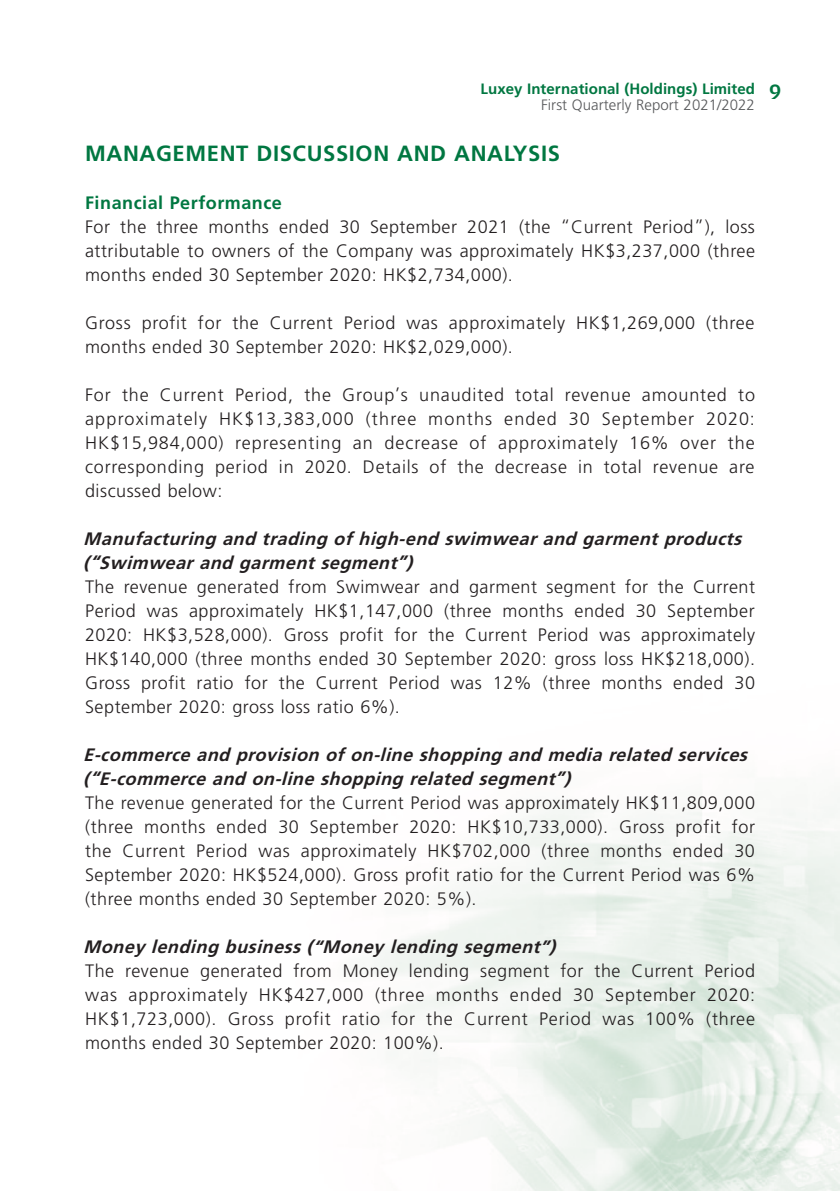
<style>
.page{position:relative;width:840px;height:1191px;background:#fff}
.page>*{position:absolute;margin:0;border:0;box-sizing:border-box;transform-origin:0 0}
.Heading_1{font:700 22px "Frutiger LT Std";letter-spacing:.03em;color:#007741}
.Body_Text{font:300 18px/24px "Frutiger LT Std";letter-spacing:.03em;color:#231f20;text-align:justify}
.Heading_3{font:italic 700 18px/24px "Frutiger LT Std";color:#231f20}
.Heading_2{font:700 18px "Frutiger LT Std";letter-spacing:.03em;color:#007741}
.t1{font:700 15px/16px "Frutiger LT Std";letter-spacing:.005em;color:#007741}
.s1{font-family:"Amplitude";font-weight:500;font-size:22px}
.s2{font-weight:300;color:#57585a}
</style>
<div class="page">
<img style="left:378px;top:803px;width:461px;height:388px">
<p class="t1" style="left:541px;top:81px;width:241px;text-indent:-61px">Luxey International (Holdings) Limited <span class="s1">9<br></span><span class="s2">First Quarterly Report 2021/2022</span></p>
<p class="Heading_1" style="left:85px;top:141px;width:476px">MANAGEMENT DISCUSSION AND ANALYSIS</p>
<p class="Heading_2" style="left:85px;top:192px;width:198px">Financial Performance</p>
<p class="Body_Text" style="left:85px;top:215px;width:671px">For the three months ended 30 September 2021 (the “Current Period”), loss attributable to owners of the Company was approximately HK$3,237,000 (three months ended 30 September 2020: HK$2,734,000).</p>
<p class="Body_Text" style="left:85px;top:311px;width:670px">Gross profit for the Current Period was approximately HK$1,269,000 (three months ended 30 September 2020: HK$2,029,000).</p>
<p class="Body_Text" style="left:85px;top:383px;width:671px">For the Current Period, the Group’s unaudited total revenue amounted to approximately HK$13,383,000 (three months ended 30 September 2020:<br>HK$15,984,000) representing an decrease of approximately 16% over the corresponding period in 2020. Details of the decrease in total revenue are discussed below:</p>
<p class="Heading_3" style="left:83px;top:527px;width:664px">Manufacturing and trading ofhigh-end swimwearand garmentproducts (“Swimwearand garmentsegment”)</p>
<p class="Body_Text" style="left:85px;top:575px;width:671px">The revenue generated from Swimwear and garment segment for the Current Period was approximately HK$1,147,000 (three months ended 30 September 2020: HK$3,528,000). Gross profit for the Current Period was approximately HK$140,000 (three months ended 30 September 2020: gross loss HK$218,000).<br>Gross profit ratio for the Current Period was 12% (three months ended 30<br>September 2020: gross loss ratio 6%).</p>
<p class="Heading_3" style="left:83px;top:743px;width:670px">E-commerce and provision ofon-line shopping and media related services (“E-commerce and on-line shopping related segment”)</p>
<p class="Body_Text" style="left:85px;top:791px;width:671px">The revenue generated for the Current Period was approximately HK$11,809,000 (three months ended 30 September 2020: HK$10,733,000). Gross profit for the Current Period was approximately HK$702,000 (three months ended 30<br>September 2020: HK$524,000). Gross profit ratio for the Current Period was 6% (three months ended 30 September 2020: 5%).</p>
<p class="Heading_3" style="left:83px;top:935px;width:479px">Money lending business(“Money lending segment”)</p>
<p class="Body_Text" style="left:85px;top:959px;width:671px">The revenue generated from Money lending segment for the Current Period was approximately HK$427,000 (three months ended 30 September 2020:<br>HK$1,723,000). Gross profit ratio for the Current Period was 100% (three months ended 30 September 2020: 100%).</p>
</div>
